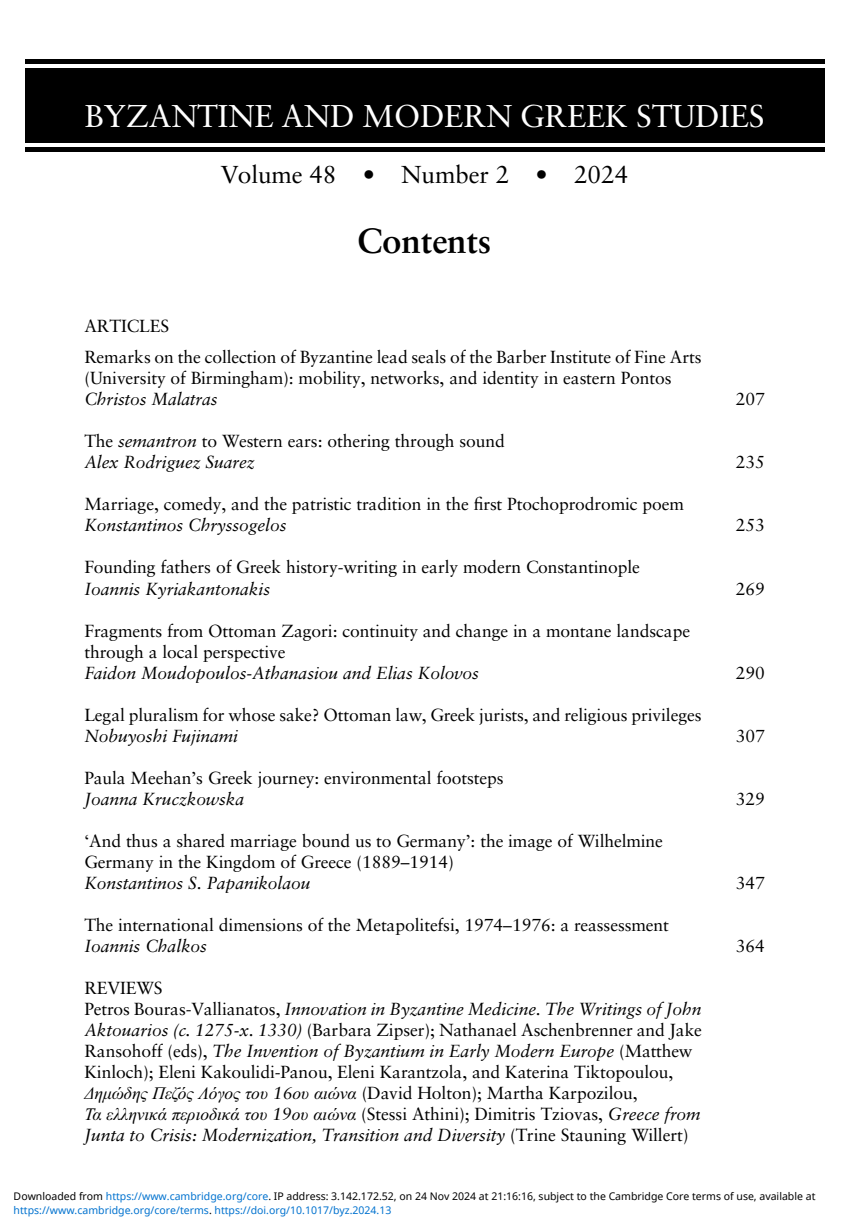
<style>
.page{position:relative;width:864px;height:1226px;background:#fff}
.page>*{position:absolute;margin:0;border:0;box-sizing:border-box;transform-origin:0 0}
.t1{font:35px "Adv OT66 af 078 c.B";color:#000}
.t2{font:31.5px "Adv O Tbc 475 f 09";color:#fff}
.t3{font:24.5px "Adv O Tbc 475 f 09";color:#000}
.t4{font:17.5px/21px "Adv O Tbc 475 f 09";color:#000}
.t5{font:17.5px "Adv OT638 a 931 c.I";color:#000}
.t6{font:10.5px "Noto Sans";color:#000}
.t7{font:10.5px "Noto Sans";color:#0172cf}
.s1{font-style:inherit}
.s2{font-family:"Adv OT638 a 931 c.I"}
.s3{font-family:"Adv O Tbc 475 f 09+fb"}
.s4{font-family:"Adv O Tbc 475 f 09"}
.s5{font-family:"Adv T Tf 90 d 833 a.I"}
.s6{color:#0172cf}
.s7{color:#000}
</style>
<div class="page">
<hr style="left:25px;top:60px;width:798px;height:4px;background:#000">
<div style="left:25px;top:68px;width:798px;height:75px;background:#000"></div>
<hr style="left:25px;top:147px;width:798px;height:4px;background:#000">
<h2 class="t2" style="left:84px;top:103px;width:681px">BYZANTINE AND MODERN GREEK STUDIES</h2>
<h3 class="t3" style="left:221px;top:164px;width:408px">Volume 48 <span class="s1">•</span> Number 2 <span class="s1">•</span> 2024</h3>
<h1 class="t1" style="left:357px;top:220px;width:135px">Contents</h1>
<p class="t4" style="left:84px;top:311px;width:618px;line-height:31.5px">ARTICLES<br>Remarks on the collection of Byzantine lead seals of the Barber Institute of Fine Arts</p>
<p class="t4" style="left:84px;top:369px;width:588px">(University of Birmingham): mobility, networks, and identity in eastern Pontos</p>
<p class="t5" style="left:84px;top:392px;width:134px">Christos Malatras</p>
<p class="t4" style="left:735px;top:390px;width:30px">207</p>
<p class="t4" style="left:84px;top:432px;width:422px">The <span class="s2">semantron</span> to Western ears: othering through sound</p>
<p class="t5" style="left:84px;top:455px;width:171px">Alex Rodriguez Suarez</p>
<p class="t4" style="left:735px;top:453px;width:30px">235</p>
<p class="t4" style="left:84px;top:495px;width:600px">Marriage, comedy, and the patristic tradition in the <span class="s3">fi</span>rst Ptochoprodromic poem</p>
<p class="t5" style="left:84px;top:518px;width:203px">Konstantinos Chryssogelos</p>
<p class="t4" style="left:735px;top:516px;width:30px">253</p>
<p class="t4" style="left:84px;top:558px;width:556px">Founding fathers of Greek history-writing in early modern Constantinople</p>
<p class="t5" style="left:84px;top:581px;width:187px">Ioannis Kyriakantonakis</p>
<p class="t4" style="left:735px;top:579px;width:30px">269</p>
<p class="t4" style="left:84px;top:621px;width:606px">Fragments from Ottoman Zagori: continuity and change in a montane landscape through a local perspective</p>
<p class="t5" style="left:84px;top:665px;width:396px">Faidon Moudopoulos-Athanasiou and Elias Kolovos</p>
<p class="t4" style="left:735px;top:663px;width:30px">290</p>
<p class="t4" style="left:84px;top:705px;width:618px">Legal pluralism for whose sake? Ottoman law, Greek jurists, and religious privileges</p>
<p class="t5" style="left:84px;top:728px;width:155px">Nobuyoshi Fujinami</p>
<p class="t4" style="left:735px;top:726px;width:30px">307</p>
<p class="t4" style="left:84px;top:768px;width:420px">Paula Meehan<span class="s1">’</span>s Greek journey: environmental footsteps</p>
<p class="t5" style="left:84px;top:791px;width:161px">Joanna Kruczkowska</p>
<p class="t4" style="left:735px;top:789px;width:30px">329</p>
<p class="t4" style="left:84px;top:831px;width:579px"><span class="s1">‘</span>And thus a shared marriage bound us to Germany<span class="s1">’</span>: the image of Wilhelmine<br>Germany in the Kingdom of Greece (1889<span class="s1">–</span>1914)</p>
<p class="t5" style="left:84px;top:875px;width:227px">Konstantinos S. Papanikolaou</p>
<p class="t4" style="left:735px;top:873px;width:30px">347</p>
<p class="t4" style="left:84px;top:915px;width:585px">The international dimensions of the Metapolitefsi, 1974<span class="s1">–</span>1976: a reassessment</p>
<p class="t5" style="left:84px;top:938px;width:124px">Ioannis Chalkos</p>
<p class="t4" style="left:735px;top:936px;width:30px">364</p>
<p class="t4" style="left:84px;top:978px;width:80px">REVIEWS</p>
<p class="t5" style="left:84px;top:1001px;width:618px"><span class="s4">Petros Bouras-Vallianatos,</span> Innovation in Byzantine Medicine. The Writings of John</p>
<p class="t4" style="left:84px;top:1020px;width:618px"><span class="s2">Aktouarios (c. 1275-x. 1330)</span> (Barbara Zipser); Nathanael Aschenbrenner and Jake</p>
<p class="t5" style="left:84px;top:1043px;width:609px"><span class="s4">Ransohoff (eds),</span> The Invention of Byzantium in Early Modern Europe <span class="s4">(Matthew</span></p>
<p class="t4" style="left:84px;top:1062px;width:617px">Kinloch); Eleni Kakoulidi-Panou, Eleni Karantzola, and Katerina Tiktopoulou,<br><span class="s5">Δημώδης Πεζός Λόγος του</span> <span class="s2">16</span><span class="s5">ου αιώνα</span> (David Holton); Martha Karpozilou,<br><span class="s5">Τα ελληνικά περιοδικά του</span> <span class="s2">19</span><span class="s5">ου αιώνα</span> (Stessi Athini); Dimitris Tziovas, <span class="s2">Greece from</span></p>
<p class="t5" style="left:84px;top:1127px;width:605px">Junta to Crisis: Modernization, Transition and Diversity <span class="s4">(Trine Stauning Willert)</span></p>
<p class="t6" style="left:14px;top:1188px;width:803px">Downloaded from <span class="s6">https://www.cambridge.org/core</span>. IP address: 3.142.172.52, on 24 Nov 2024 at 21:16:16, subject to the Cambridge Core terms of use, available at</p>
<p class="t7" style="left:14px;top:1202px;width:379px">https://www.cambridge.org/core/terms<span class="s7">.</span> https://doi.org/10.1017/byz.2024.13</p>
</div>
